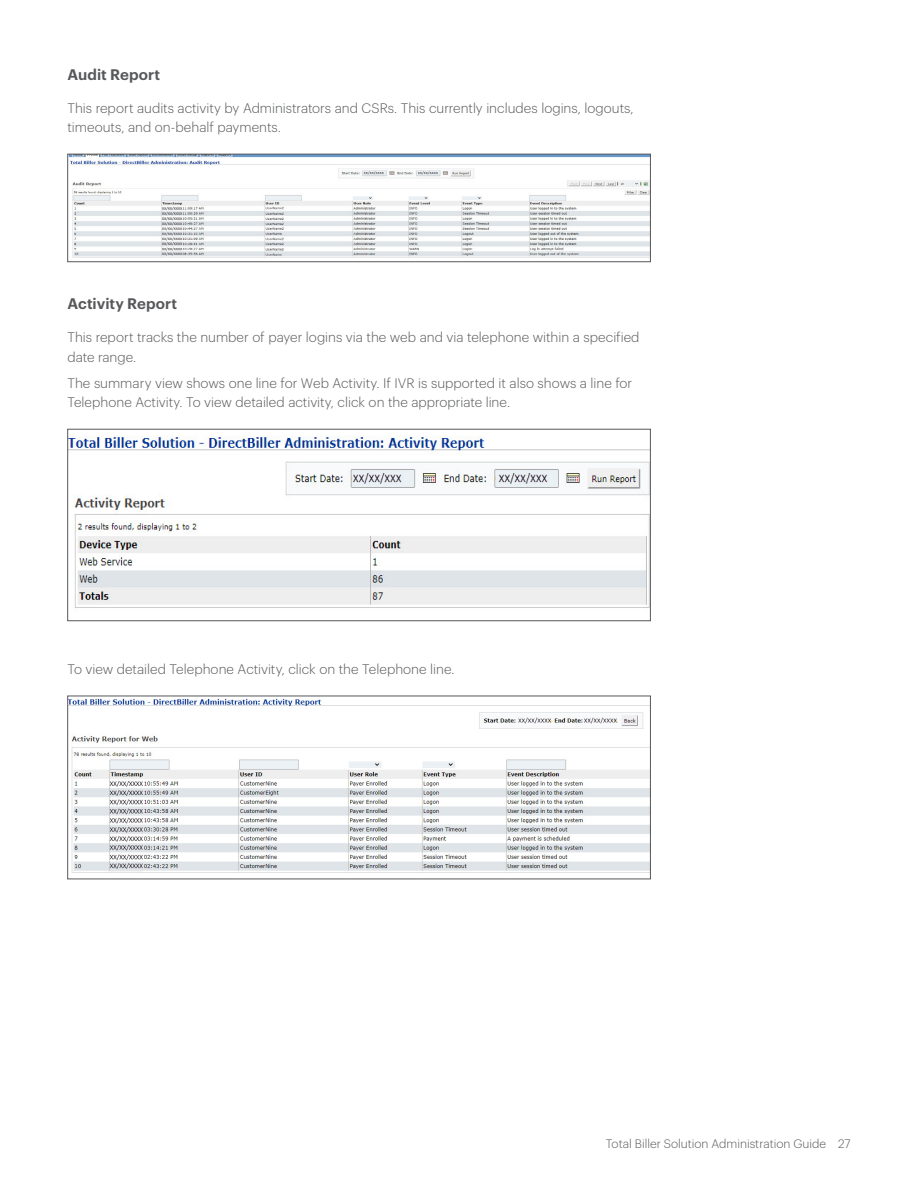
<style>
.page{position:relative;width:918px;height:1188px;background:#fff}
.page>*{position:absolute;margin:0;border:0;box-sizing:border-box;transform-origin:0 0}
.Subhead_Level_2-U_Lc{font:600 15px "Graphik";letter-spacing:.005em;color:#57585a}
.Body_Copy_9_13{font:300 13.5px/19.5px "Graphik";color:#57585a}
.Body_Copy_9_13_aft_o{font:300 13.5px "Graphik";letter-spacing:.005em;color:#57585a}
.t1{font:300 12px "Graphik";color:#57585a}
</style>
<div class="page">
<img style="left:70px;top:156px;width:579px;height:102px">
<div style="left:68px;top:154px;width:583px;height:108px;border:1px solid #57585a"></div>
<img style="left:70px;top:436px;width:579px;height:172px">
<div style="left:68px;top:429px;width:583px;height:192px;border:1px solid #57585a"></div>
<img style="left:70px;top:698px;width:579px;height:175px">
<p class="Subhead_Level_2-U_Lc" style="left:68px;top:63px;width:94px">Audit Report</p>
<p class="Body_Copy_9_13" style="left:68px;top:97px;width:568px">This report audits activity by Administrators and CSRs. This currently includes logins, logouts, timeouts, and on-behalf payments.</p>
<p class="Subhead_Level_2-U_Lc" style="left:68px;top:292px;width:111px">Activity Report</p>
<p class="Body_Copy_9_13" style="left:68px;top:326px;width:574px">This report tracks the number of payer logins via the web and via telephone within a specified date range.</p>
<p class="Body_Copy_9_13" style="left:68px;top:372px;width:566px">The summary view shows one line for Web Activity. If IVR is supported it also shows a line for<br>Telephone Activity. To view detailed activity, click on the appropriate line.</p>
<p class="Body_Copy_9_13_aft_o" style="left:68px;top:659px;width:389px">To view detailed Telephone Activity, click on the Telephone line.</p>
<p class="t1" style="left:606px;top:1134px;width:246px">Total Biller Solution Administration Guide 27</p>
</div>
